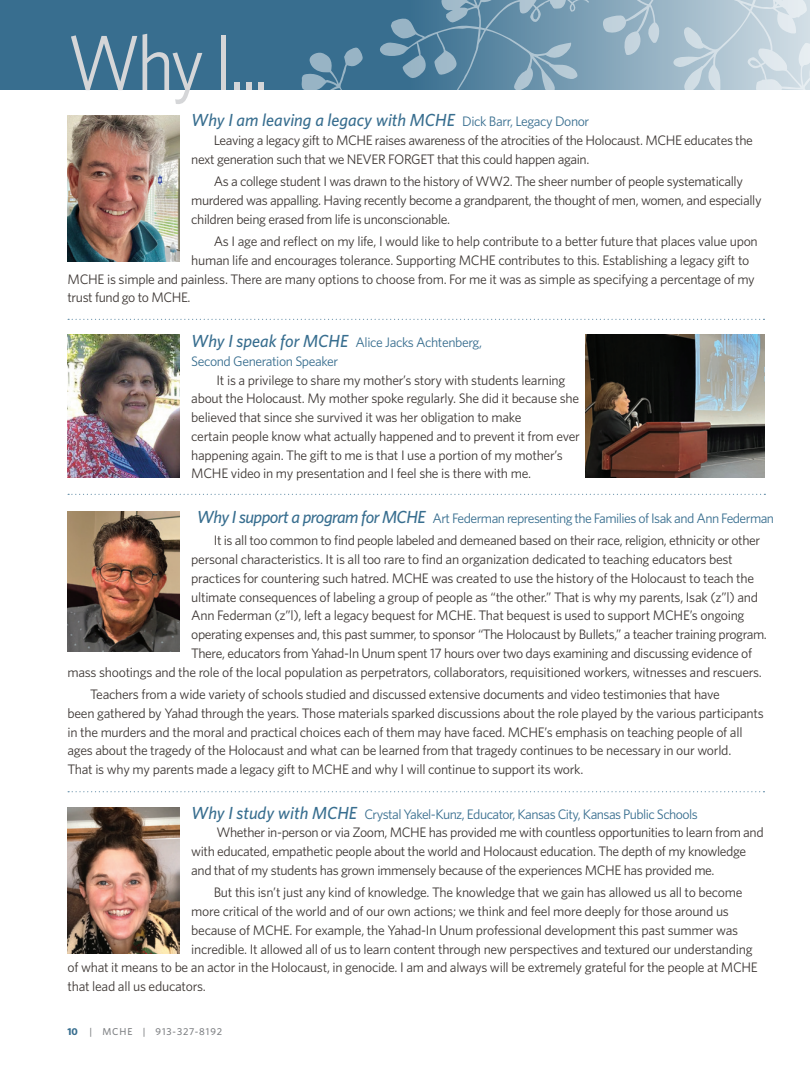
<style>
.page{position:relative;width:810px;height:1080px;background:#fff}
.page>*{position:absolute;margin:0;border:0;box-sizing:border-box;transform-origin:0 0}
.t1{font:78.38px "Whitney";color:#d5d6d8;scale:.91 1}
._14-15_Whitney_Subtitle_Blue{font:italic 500 17.5px "Whitney";color:#386e8f}
._11-15_Whitney_Book_Gray{font:13.75px/18.8px "Whitney";letter-spacing:-.02em;color:#3e3835}
._14-15_Whitney_Subtitle_Blue-2{font:13.75px/18.8px "Whitney";letter-spacing:-.04em;color:#386e8f}
._11-15_Whitney_Book_Gray-2{font:13.75px "Whitney";letter-spacing:-.04em;color:#386e8f}
.t2{font:500 10px "Whitney";letter-spacing:.09em;color:#808285}
.s1{font-weight:400;font-style:normal;font-size:13.75px}
.s2{font-weight:500;font-style:italic;font-size:17.5px}
.s3{font-weight:700;color:#386e8f}
</style>
<div class="page">
<div style="left:0;top:0;width:810px;height:90px;background:#386e8f"></div>
<svg style="left:289px;top:0;width:521px;height:320px"></svg>
<img style="left:68px;top:115px;width:112px;height:146px">
<img style="left:68px;top:335px;width:112px;height:143px">
<img style="left:585px;top:335px;width:180px;height:143px">
<img style="left:68px;top:511px;width:112px;height:141px">
<img style="left:68px;top:808px;width:112px;height:146px">
<svg style="left:68px;top:319px;width:696px;height:1px"></svg>
<svg style="left:68px;top:494px;width:697px;height:1px"></svg>
<svg style="left:68px;top:791px;width:696px;height:1px"></svg>
<h1 class="t1" style="left:68px;top:11px;width:223px">Why I...</h1>
<p class="_14-15_Whitney_Subtitle_Blue" style="left:191px;top:109px;width:400px">Why I am leaving a legacy with MCHE <span class="s1">Dick Barr, Legacy Donor</span></p>
<p class="_11-15_Whitney_Book_Gray" style="left:191px;top:131px;width:563px;text-indent:22px">Leaving a legacy gift to MCHE raises awareness of the atrocities of the Holocaust. MCHE educates the next generation such that we NEVER FORGET that this could happen again.</p>
<p class="_11-15_Whitney_Book_Gray" style="left:191px;top:172px;width:572px;text-indent:22px">As a college student I was drawn to the history of WW2. The sheer number of people systematically murdered was appalling. Having recently become a grandparent, the thought of men, women, and especially children being erased from life is unconscionable.</p>
<p class="_11-15_Whitney_Book_Gray" style="left:214px;top:232px;width:546px">As I age and reflect on my life, I would like to help contribute to a better future that places value upon</p>
<p class="_11-15_Whitney_Book_Gray" style="left:191px;top:250px;width:560px">human life and encourages tolerance. Supporting MCHE contributes to this. Establishing a legacy gift to</p>
<p class="_11-15_Whitney_Book_Gray" style="left:68px;top:269px;width:689px">MCHE is simple and painless. There are many options to choose from. For me it was as simple as specifying a percentage of my</p>
<p class="_11-15_Whitney_Book_Gray" style="left:68px;top:288px;width:125px">trust fund go to MCHE.</p>
<p class="_14-15_Whitney_Subtitle_Blue-2" style="left:191px;top:333px;width:292px"><span class="s2">Why I speak for MCHE</span> Alice Jacks Achtenberg,<br>Second Generation Speaker</p>
<p class="_11-15_Whitney_Book_Gray" style="left:191px;top:370px;width:390px;text-indent:25px">It is a privilege to share my mother’s story with students learning about the Holocaust. My mother spoke regularly. She did it because she believed that since she survived it was her obligation to make<br>certain people know what actually happened and to prevent it from ever happening again. The gift to me is that I use a portion of my mother’s MCHE video in my presentation and I feel she is there with me.</p>
<p class="_11-15_Whitney_Book_Gray-2" style="left:197px;top:509px;width:579px"><span class="s2">Why I support a program for MCHE</span> Art Federman representing the Families of Isak and Ann Federman</p>
<p class="_11-15_Whitney_Book_Gray" style="left:214px;top:531px;width:548px">It is all too common to find people labeled and demeaned based on their race, religion, ethnicity or other</p>
<p class="_11-15_Whitney_Book_Gray" style="left:191px;top:550px;width:543px">personal characteristics. It is all too rare to find an organization dedicated to teaching educators best</p>
<p class="_11-15_Whitney_Book_Gray" style="left:191px;top:568px;width:564px">practices for countering such hatred. MCHE was created to use the history of the Holocaust to teach the</p>
<p class="_11-15_Whitney_Book_Gray" style="left:191px;top:587px;width:568px">ultimate consequences of labeling a group of people as “the other.” That is why my parents, Isak (z”l) and</p>
<p class="_11-15_Whitney_Book_Gray" style="left:191px;top:606px;width:555px">Ann Federman (z”l), left a legacy bequest for MCHE. That bequest is used to support MCHE’s ongoing</p>
<p class="_11-15_Whitney_Book_Gray" style="left:191px;top:625px;width:577px">operating expenses and, this past summer, to sponsor “The Holocaust by Bullets,” a teacher training program.</p>
<p class="_11-15_Whitney_Book_Gray" style="left:191px;top:643px;width:562px">There, educators from Yahad-In Unum spent 17 hours over two days examining and discussing evidence of</p>
<p class="_11-15_Whitney_Book_Gray" style="left:68px;top:662px;width:696px">mass shootings and the role of the local population as perpetrators, collaborators, requisitioned workers, witnesses and rescuers.</p>
<p class="_11-15_Whitney_Book_Gray" style="left:68px;top:685px;width:698px;text-indent:22px">Teachers from a wide variety of schools studied and discussed extensive documents and video testimonies that have<br>been gathered by Yahad through the years. Those materials sparked discussions about the role played by the various participants in the murders and the moral and practical choices each of them may have faced. MCHE’s emphasis on teaching people of all ages about the tragedy of the Holocaust and what can be learned from that tragedy continues to be necessary in our world.<br>That is why my parents made a legacy gift to MCHE and why I will continue to support its work.</p>
<p class="_14-15_Whitney_Subtitle_Blue-2" style="left:191px;top:804px;width:508px"><span class="s2">Why I study with MCHE</span> Crystal Yakel-Kunz, Educator, Kansas City, Kansas Public Schools</p>
<p class="_11-15_Whitney_Book_Gray" style="left:191px;top:823px;width:574px;text-indent:25px">Whether in-person or via Zoom, MCHE has provided me with countless opportunities to learn from and with educated, empathetic people about the world and Holocaust education. The depth of my knowledge and that of my students has grown immensely because of the experiences MCHE has provided me.</p>
<p class="_11-15_Whitney_Book_Gray" style="left:214px;top:883px;width:530px">But this isn’t just any kind of knowledge. The knowledge that we gain has allowed us all to become</p>
<p class="_11-15_Whitney_Book_Gray" style="left:191px;top:902px;width:539px">more critical of the world and of our own actions; we think and feel more deeply for those around us</p>
<p class="_11-15_Whitney_Book_Gray" style="left:191px;top:920px;width:549px">because of MCHE. For example, the Yahad-In Unum professional development this past summer was</p>
<p class="_11-15_Whitney_Book_Gray" style="left:191px;top:939px;width:563px">incredible. It allowed all of us to learn content through new perspectives and textured our understanding</p>
<p class="_11-15_Whitney_Book_Gray" style="left:68px;top:958px;width:692px">of what it means to be an actor in the Holocaust, in genocide. I am and always will be extremely grateful for the people at MCHE</p>
<p class="_11-15_Whitney_Book_Gray" style="left:68px;top:977px;width:140px">that lead all us educators.</p>
<p class="t2" style="left:68px;top:1025px;width:156px"><span class="s3">10</span> | MCHE | 913-327-8192</p>
</div>
